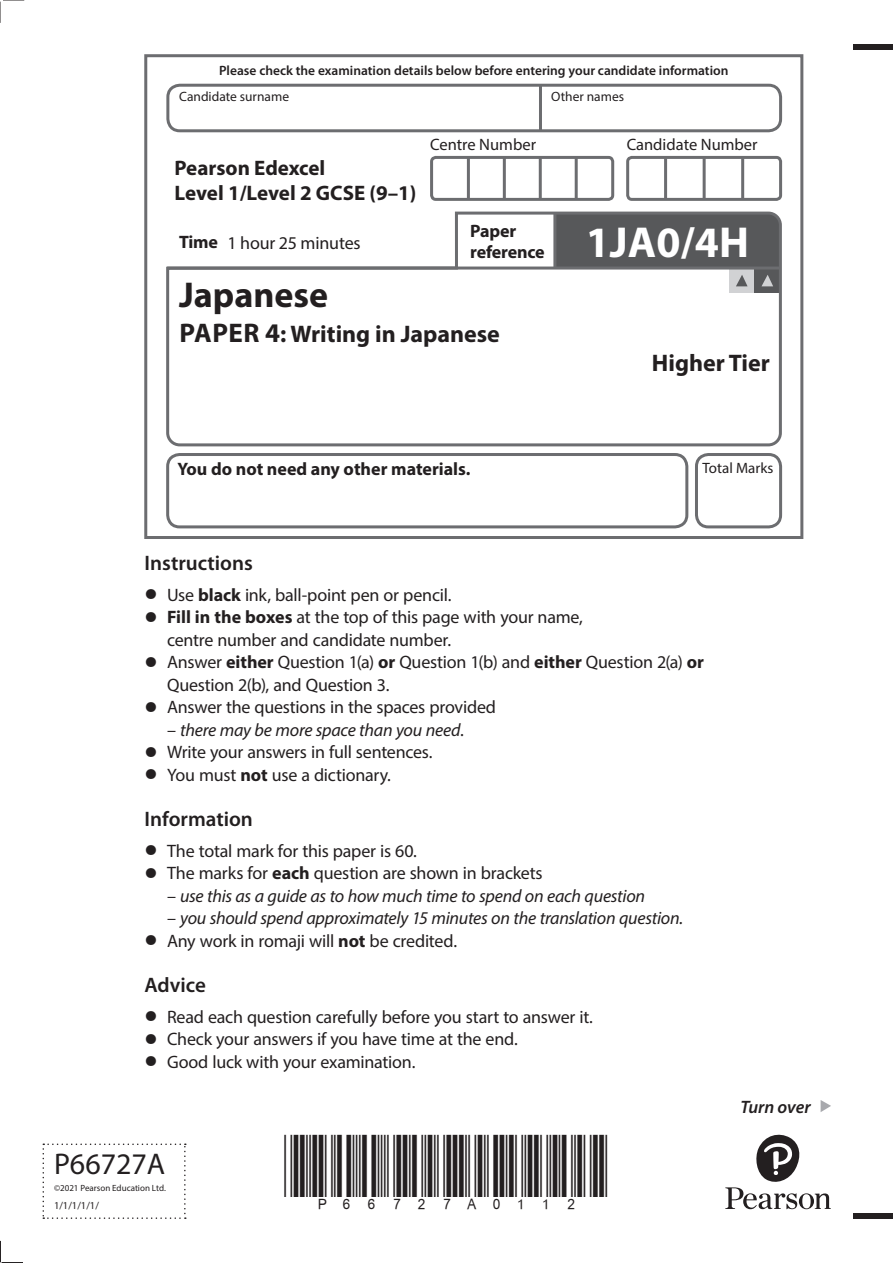
<style>
.page{position:relative;width:893px;height:1263px;background:#fff}
.page>*{position:absolute;margin:0;border:0;box-sizing:border-box;transform-origin:0 0}
.t1{font:700 43.5px "Myriad Pro";color:#fff}
.t2{font:700 36px "Myriad Pro";color:#231f20}
.t3{font:30px "Myriad Pro";color:#231f20}
.t4{font:700 24px "Myriad Pro";color:#231f20}
.t5{font:700 21px/25.2px "Myriad Pro";color:#231f20}
.t6{font:600 21px "Myriad Pro";color:#231f20}
.t7{font:18px/22.5px "Myriad Pro";letter-spacing:-.015em;color:#231f20}
.t8{font:italic 18px "Myriad Pro";letter-spacing:-.015em;color:#231f20}
.t9{font:700 18px/21px "Myriad Pro";color:#231f20}
.t10{font:italic 600 18px "Myriad Pro";letter-spacing:-.005em;color:#231f20}
.t11{font:16.5px "Myriad Pro";color:#231f20}
.t12{font:15px "Myriad Pro";color:#231f20}
.t13{font:600 13.5px "Myriad Pro";color:#231f20}
.t14{font:13.5px "Myriad Pro";color:#231f20}
.t15{font:10.5px "Myriad Pro";color:#231f20}
.t16{font:9px "Myriad Pro";color:#231f20}
.s1{font-weight:700}
.s2{font-size:27px}
.s3{font-weight:600;font-size:42px}
.s4{font-style:normal}
</style>
<div class="page">
<svg style="left:43px;top:1143px;width:143px;height:76px"></svg>
<div style="left:166px;top:453px;width:522px;height:75px;border:3px solid #6c6d70;border-radius:12px"></div>
<div style="left:853px;top:44px;width:40px;height:5px;background:#231f20"></div>
<div style="left:853px;top:1214px;width:40px;height:5px;background:#231f20"></div>
<svg style="left:821px;top:1100px;width:10px;height:12px"></svg>
<svg style="left:725px;top:1135px;width:106px;height:74px"></svg>
<div style="left:144px;top:54px;width:659px;height:485px;border:3px solid #6c6d70"></div>
<div style="left:166px;top:84px;width:616px;height:48px;border:3px solid #6c6d70;border-radius:12px"></div>
<hr style="left:539px;top:85px;width:3px;height:46px;background:#6c6d70">
<div style="left:430px;top:156px;width:184px;height:45px;border:3px solid #6c6d70;border-radius:4px"></div>
<hr style="left:503px;top:158px;width:3px;height:41px;background:#6c6d70">
<hr style="left:539px;top:158px;width:3px;height:41px;background:#6c6d70">
<hr style="left:575px;top:158px;width:3px;height:41px;background:#6c6d70">
<hr style="left:467px;top:158px;width:3px;height:41px;background:#6c6d70">
<div style="left:626px;top:156px;width:156px;height:45px;border:3px solid #6c6d70;border-radius:4px"></div>
<hr style="left:703px;top:158px;width:3px;height:41px;background:#6c6d70">
<hr style="left:664px;top:158px;width:3px;height:41px;background:#6c6d70">
<hr style="left:741px;top:158px;width:3px;height:41px;background:#6c6d70">
<div style="left:695px;top:453px;width:87px;height:75px;border:3px solid #6c6d70;border-radius:12px"></div>
<svg style="left:166px;top:211px;width:616px;height:236px"></svg>
<hr style="left:167px;top:267px;width:613px;height:3px;background:#6c6d70">
<svg style="left:0;top:0;width:24px;height:23px"></svg>
<svg style="left:0;top:1241px;width:23px;height:22px"></svg>
<p class="t13" style="left:219px;top:62px;width:511px">Please check the examination details below before entering your candidate information</p>
<p class="t14" style="left:179px;top:89px;width:111px">Candidate surname</p>
<p class="t14" style="left:551px;top:89px;width:74px">Other names</p>
<p class="t5" style="left:175px;top:154px;width:243px">Pearson Edexcel<br>Level 1/Level 2 GCSE (9–1)</p>
<p class="t11" style="left:430px;top:134px;width:107px">Centre Number</p>
<p class="t11" style="left:627px;top:134px;width:132px">Candidate Number</p>
<p class="t7" style="left:179px;top:231px;width:183px"><span class="s1">Time</span> 1 hour 25 minutes</p>
<p class="t9" style="left:470px;top:220px;width:76px">Paper reference</p>
<h1 class="t1" style="left:586px;top:214px;width:165px">1JA0/4H</h1>
<h2 class="t2" style="left:179px;top:272px;width:150px">Japanese</h2>
<h3 class="t4" style="left:180px;top:318px;width:322px"><span class="s2">PAPER 4</span>: Writing in Japanese</h3>
<h3 class="t4" style="left:652px;top:347px;width:119px">Higher Tier</h3>
<p class="t9" style="left:178px;top:457px;width:294px">You do not need any other materials.</p>
<p class="t12" style="left:703px;top:459px;width:72px">Total Marks</p>
<p class="t6" style="left:145px;top:549px;width:110px">Instructions</p>
<p class="t7" style="left:145px;top:583px;width:308px"><span class="s3">•</span> Use <span class="s1">black</span> ink, ball-point pen or pencil.</p>
<p class="t7" style="left:167px;top:606px;width:417px;text-indent:-23px"><span class="s3">•</span> <span class="s1">Fill in the boxes</span> at the top of this page with your name, centre number and candidate number.</p>
<p class="t7" style="left:167px;top:651px;width:538px;text-indent:-22px"><span class="s3">•</span> Answer <span class="s1">either</span> Question 1(a) <span class="s1">or</span> Question 1(b) and <span class="s1">either</span> Question 2(a) <span class="s1">or<br></span>Question 2(b), and Question 3.</p>
<p class="t7" style="left:145px;top:696px;width:353px"><span class="s3">•</span> Answer the questions in the spaces provided</p>
<p class="t8" style="left:167px;top:718px;width:298px"><span class="s4">–</span> there may be more space than you need<span class="s4">.</span></p>
<p class="t7" style="left:145px;top:741px;width:290px"><span class="s3">•</span> Write your answers in full sentences.</p>
<p class="t7" style="left:145px;top:763px;width:248px"><span class="s3">•</span> You must <span class="s1">not</span> use a dictionary.</p>
<p class="t6" style="left:145px;top:805px;width:110px">Information</p>
<p class="t7" style="left:145px;top:839px;width:274px"><span class="s3">•</span> The total mark for this paper is 60.</p>
<p class="t7" style="left:145px;top:862px;width:400px"><span class="s3">•</span> The marks for <span class="s1">each</span> question are shown in brackets</p>
<p class="t8" style="left:167px;top:884px;width:480px"><span class="s4">–</span> use this as a guide as to how much time to spend on each question</p>
<p class="t8" style="left:167px;top:907px;width:518px"><span class="s4">–</span> you should spend approximately 15 minutes on the translation question.</p>
<p class="t7" style="left:145px;top:929px;width:314px"><span class="s3">•</span> Any work in romaji will <span class="s1">not</span> be credited.</p>
<p class="t6" style="left:145px;top:971px;width:63px">Advice</p>
<p class="t7" style="left:145px;top:1005px;width:450px"><span class="s3">•</span> Read each question carefully before you start to answer it.</p>
<p class="t7" style="left:145px;top:1028px;width:375px"><span class="s3">•</span> Check your answers if you have time at the end.</p>
<p class="t7" style="left:145px;top:1050px;width:272px"><span class="s3">•</span> Good luck with your examination.</p>
<h3 class="t3" style="left:54px;top:1146px;width:113px">P66727A</h3>
<p class="t16" style="left:54px;top:1182px;width:113px">©2021 Pearson Education Ltd.</p>
<p class="t15" style="left:54px;top:1199px;width:46px">1/1/1/1/1/</p>
<p class="t10" style="left:740px;top:1095px;width:72px">Turn over</p>
</div>
